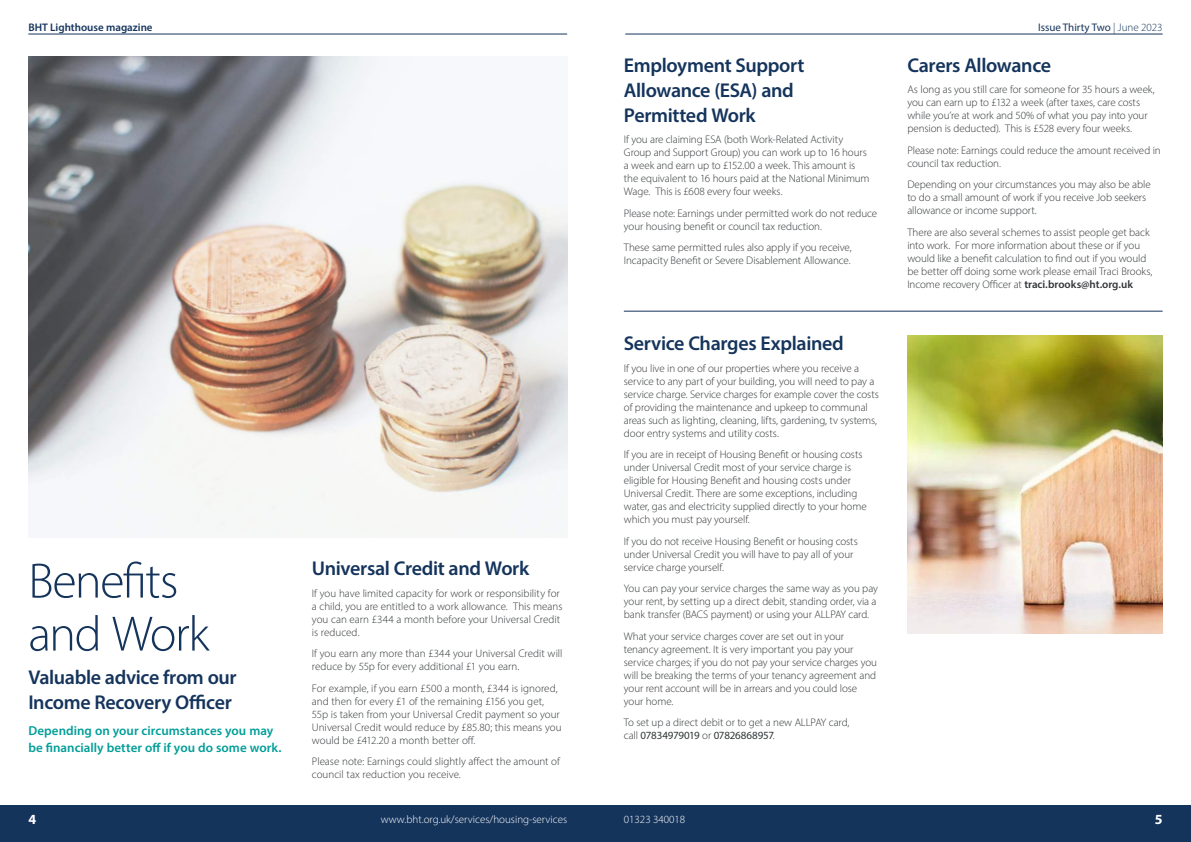
<style>
.page{position:relative;width:1191px;height:842px;background:#fff}
.page>*{position:absolute;margin:0;border:0;box-sizing:border-box;transform-origin:0 0}
.t1{font:300 50px/53px "Myriad Pro";letter-spacing:-.03em;color:#15345c}
.t2{font:600 20px/25px "Myriad Pro";letter-spacing:-.02em;color:#15345c}
.t3{font:700 14px "Myriad Pro";color:#fff}
.t4{font:600 13px/17px "Myriad Pro";letter-spacing:.005em;color:#009e98}
.t5{font:300 11px/13px "Myriad Pro";letter-spacing:-.005em;color:#313537}
.t6{font:300 11px "Myriad Pro";color:#fff}
.t7{font:11px "Myriad Pro";color:#15345c}
.t8{font:600 11px "Myriad Pro";color:#15345c}
.s1{font-weight:400}
.s2{font-weight:300}
.s3{font-weight:600}
</style>
<div class="page">
<img style="left:28px;top:57px;width:539px;height:480px">
<hr style="left:624px;top:311px;width:538px;height:1px;background:#15345c">
<img style="left:908px;top:335px;width:254px;height:299px">
<hr style="left:625px;top:34px;width:537px;height:1px;background:#15345c">
<div style="left:587px;top:805px;width:604px;height:37px;background:#15345c"></div>
<hr style="left:28px;top:34px;width:539px;height:1px;background:#15345c">
<div style="left:0;top:805px;width:604px;height:37px;background:#15345c"></div>
<p class="t8" style="left:28px;top:20px;width:126px">BHT Lighthouse magazine</p>
<h1 class="t1" style="left:28px;top:554px;width:182px">Benefits and Work</h1>
<h2 class="t2" style="left:28px;top:664px;width:210px">Valuable advice from our<br>Income Recovery Officer</h2>
<p class="t4" style="left:28px;top:721px;width:254px">Depending on your circumstances you may be financially better off if you do some work.</p>
<h2 class="t2" style="left:312px;top:555px;width:219px">Universal Credit and Work</h2>
<p class="t5" style="left:312px;top:586px;width:252px">If you have limited capacity for work or responsibility for a child, you are entitled to a work allowance. This means you can earn £344 a month before your Universal Credit is reduced.</p>
<p class="t5" style="left:312px;top:647px;width:252px">If you earn any more than £344 your Universal Credit will reduce by 55p for every additional £1 you earn.</p>
<p class="t5" style="left:312px;top:681px;width:251px">For example, if you earn £500 a month, £344 is ignored, and then for every £1 of the remaining £156 you get, 55p is taken from your Universal Credit payment so your Universal Credit would reduce by £85.80; this means you would be £412.20 a month better off.</p>
<p class="t5" style="left:312px;top:755px;width:250px">Please note: Earnings could slightly affect the amount of council tax reduction you receive.</p>
<p class="t3" style="left:28px;top:810px;width:9px">4</p>
<p class="t6" style="left:381px;top:813px;width:188px">www.bht.org.uk/services/housing-services</p>
<h2 class="t2" style="left:624px;top:52px;width:182px">Employment Support<br>Allowance (ESA) and<br>Permitted Work</h2>
<p class="t5" style="left:624px;top:133px;width:247px">If you are claiming ESA (both Work-Related Activity Group and Support Group) you can work up to 16 hours a week and earn up to £152.00 a week. This amount is the equivalent to 16 hours paid at the National Minimum Wage. This is £608 every four weeks.</p>
<p class="t5" style="left:624px;top:206px;width:255px">Please note: Earnings under permitted work do not reduce your housing benefit or council tax reduction.</p>
<p class="t5" style="left:624px;top:241px;width:229px">These same permitted rules also apply if you receive,<br>Incapacity Benefit or Severe Disablement Allowance.</p>
<h2 class="t2" style="left:624px;top:331px;width:221px">Service Charges Explained</h2>
<p class="t5" style="left:624px;top:362px;width:257px">If you live in one of our properties where you receive a service to any part of your building, you will need to pay a service charge. Service charges for example cover the costs of providing the maintenance and upkeep to communal areas such as lighting, cleaning, lifts, gardening, tv systems, door entry systems and utility costs.</p>
<p class="t5" style="left:624px;top:448px;width:244px">If you are in receipt of Housing Benefit or housing costs under Universal Credit most of your service charge is eligible for Housing Benefit and housing costs under Universal Credit. There are some exceptions, including water, gas and electricity supplied directly to your home which you must pay yourself.</p>
<p class="t5" style="left:624px;top:535px;width:235px">If you do not receive Housing Benefit or housing costs under Universal Credit you will have to pay all of your service charge yourself.</p>
<p class="t5" style="left:624px;top:582px;width:256px">You can pay your service charges the same way as you pay your rent, by setting up a direct debit, standing order, via a bank transfer (BACS payment) or using your ALLPAY card.</p>
<p class="t5" style="left:624px;top:630px;width:255px">What your service charges cover are set out in your tenancy agreement. It is very important you pay your service charges; if you do not pay your service charges you will be breaking the terms of your tenancy agreement and your rent account will be in arrears and you could lose your home.</p>
<p class="t5" style="left:624px;top:716px;width:227px">To set up a direct debit or to get a new ALLPAY card, call <span class="s1">07834979019</span> or <span class="s1">07826868957</span>.</p>
<p class="t7" style="left:1038px;top:20px;width:126px">Issue Thirty Two <span class="s2">| June 2023</span></p>
<h2 class="t2" style="left:907px;top:52px;width:145px">Carers Allowance</h2>
<p class="t5" style="left:907px;top:83px;width:249px">As long as you still care for someone for 35 hours a week, you can earn up to £132 a week (after taxes, care costs while you’re at work and 50% of what you pay into your pension is deducted). This is £528 every four weeks.</p>
<p class="t5" style="left:907px;top:143px;width:255px">Please note: Earnings could reduce the amount received in council tax reduction.</p>
<p class="t5" style="left:907px;top:178px;width:245px">Depending on your circumstances you may also be able to do a small amount of work if you receive Job seekers allowance or income support.</p>
<p class="t5" style="left:907px;top:225px;width:246px">There are also several schemes to assist people get back into work. For more information about these or if you would like a benefit calculation to find out if you would be better off doing some work please email Traci Brooks, Income recovery Officer at <span class="s3">traci.brooks@ht.org.uk</span></p>
<p class="t6" style="left:624px;top:813px;width:63px">01323 340018</p>
<p class="t3" style="left:1154px;top:810px;width:9px">5</p>
</div>
